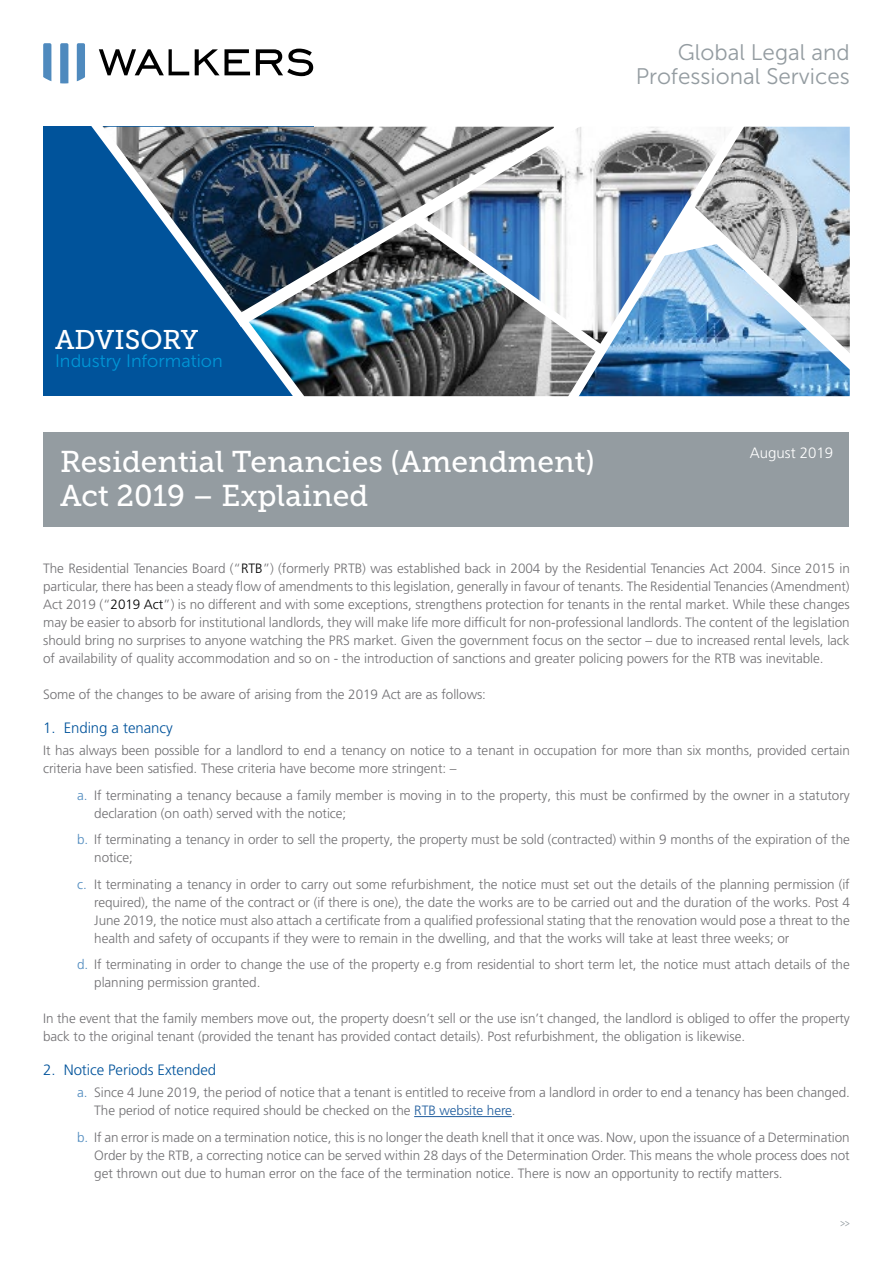
<style>
.page{position:relative;width:893px;height:1263px;background:#fff}
.page>*{position:absolute;margin:0;border:0;box-sizing:border-box;transform-origin:0 0}
.t1{font:30px/34.5px "Museo Slab 500";color:#fff}
.t2{font:27px "Museo Slab 500";color:#fff}
.t3{font:22.5px/24px "Museo Sans 300";color:#949ca1;text-align:right}
.t4{font:18px "Museo Sans 300";color:#0096d6}
.t5{font:300 15px "Frutiger LT Pro";letter-spacing:-.005em;color:#00539b}
.t6{font:300 15px "Frutiger LT Pro";color:#fff}
.t7{font:300 13.5px/18px "Frutiger LT Pro";letter-spacing:-.005em;color:#717073}
.t8{font:12px "Museo Sans 300";color:#949ca1;scale:.75 1}
.s1{color:#000}
.s2{color:#4f8abe}
.s3{color:#215e9e}
</style>
<div class="page">
<svg style="left:99px;top:49px;width:90px;height:26px"></svg>
<svg style="left:195px;top:49px;width:55px;height:26px"></svg>
<svg style="left:256px;top:49px;width:57px;height:27px"></svg>
<svg style="left:43px;top:43px;width:8px;height:38px"></svg>
<svg style="left:60px;top:43px;width:8px;height:40px"></svg>
<svg style="left:77px;top:43px;width:8px;height:38px"></svg>
<div style="left:43px;top:127px;width:270px;height:269px;background:#00539b"></div>
<img style="left:313px;top:338px;width:245px;height:58px">
<img style="left:753px;top:127px;width:97px;height:66px">
<svg style="left:76px;top:126px;width:237px;height:271px"></svg>
<img style="left:221px;top:126px;width:337px;height:212px">
<img style="left:402px;top:205px;width:156px;height:158px">
<svg style="left:558px;top:126px;width:195px;height:271px"></svg>
<svg style="left:659px;top:193px;width:191px;height:195px"></svg>
<div style="left:43px;top:432px;width:806px;height:95px;background:#949ca1"></div>
<hr style="left:414px;top:1116px;width:98px;height:1px;background:#215e9e">
<h3 class="t3" style="left:636px;top:41px;width:216px">Global Legal and<br>Professional Services</h3>
<h2 class="t2" style="left:55px;top:325px;width:145px">ADVISORY</h2>
<h3 class="t4" style="left:55px;top:351px;width:169px">Industry Information</h3>
<h1 class="t1" style="left:60px;top:444px;width:536px">Residential Tenancies (Amendment)<br>Act 2019 – Explained</h1>
<p class="t6" style="left:750px;top:444px;width:85px">August 2019</p>
<p class="t7" style="left:43px;top:560px;width:808px;text-align:justify">The Residential Tenancies Board (“<span class="s1">RTB</span>”) (formerly PRTB) was established back in 2004 by the Residential Tenancies Act 2004. Since 2015 in particular, there has been a steady flow of amendments to this legislation, generally in favour of tenants. The Residential Tenancies (Amendment)<br>Act 2019 (“<span class="s1">2019 Act</span>”) is no different and with some exceptions, strengthens protection for tenants in the rental market. While these changes may be easier to absorb for institutional landlords, they will make life more difficult for non-professional landlords. The content of the legislation should bring no surprises to anyone watching the PRS market. Given the government focus on the sector – due to increased rental levels, lack of availability of quality accommodation and so on - the introduction of sanctions and greater policing powers for the RTB was inevitable.</p>
<p class="t7" style="left:43px;top:685px;width:444px">Some of the changes to be aware of arising from the 2019 Act are as follows:</p>
<p class="t5" style="left:43px;top:719px;width:131px">1. Ending a tenancy</p>
<p class="t7" style="left:43px;top:742px;width:808px">It has always been possible for a landlord to end a tenancy on notice to a tenant in occupation for more than six months, provided certain criteria have been satisfied. These criteria have become more stringent: –</p>
<p class="t7" style="left:94px;top:786px;width:757px;text-indent:-17px"><span class="s2">a.</span> If terminating a tenancy because a family member is moving in to the property, this must be confirmed by the owner in a statutory declaration (on oath) served with the notice;</p>
<p class="t7" style="left:94px;top:831px;width:757px;text-indent:-17px"><span class="s2">b.</span> If terminating a tenancy in order to sell the property, the property must be sold (contracted) within 9 months of the expiration of the notice;</p>
<p class="t7" style="left:94px;top:875px;width:757px;text-align:justify;text-indent:-17px"><span class="s2">c.</span> It terminating a tenancy in order to carry out some refurbishment, the notice must set out the details of the planning permission (if required), the name of the contract or (if there is one), the date the works are to be carried out and the duration of the works. Post 4<br>June 2019, the notice must also attach a certificate from a qualified professional stating that the renovation would pose a threat to the health and safety of occupants if they were to remain in the dwelling, and that the works will take at least three weeks; or</p>
<p class="t7" style="left:94px;top:955px;width:757px;text-indent:-17px"><span class="s2">d.</span> If terminating in order to change the use of the property e.g from residential to short term let, the notice must attach details of the planning permission granted.</p>
<p class="t7" style="left:43px;top:1009px;width:808px">In the event that the family members move out, the property doesn’t sell or the use isn’t changed, the landlord is obliged to offer the property back to the original tenant (provided the tenant has provided contact details). Post refurbishment, the obligation is likewise.</p>
<p class="t5" style="left:43px;top:1061px;width:175px">2. Notice Periods Extended</p>
<p class="t7" style="left:94px;top:1084px;width:757px;text-indent:-17px"><span class="s2">a.</span> Since 4 June 2019, the period of notice that a tenant is entitled to receive from a landlord in order to end a tenancy has been changed.<br>The period of notice required should be checked on the <span class="s3">RTB website here</span>.</p>
<p class="t7" style="left:94px;top:1128px;width:757px;text-align:justify;text-indent:-17px"><span class="s2">b.</span> If an error is made on a termination notice, this is no longer the death knell that it once was. Now, upon the issuance of a Determination Order by the RTB, a correcting notice can be served within 28 days of the Determination Order. This means the whole process does not get thrown out due to human error on the face of the termination notice. There is now an opportunity to rectify matters.</p>
<p class="t8" style="left:840px;top:1217px;width:15px">&gt;&gt;</p>
</div>
